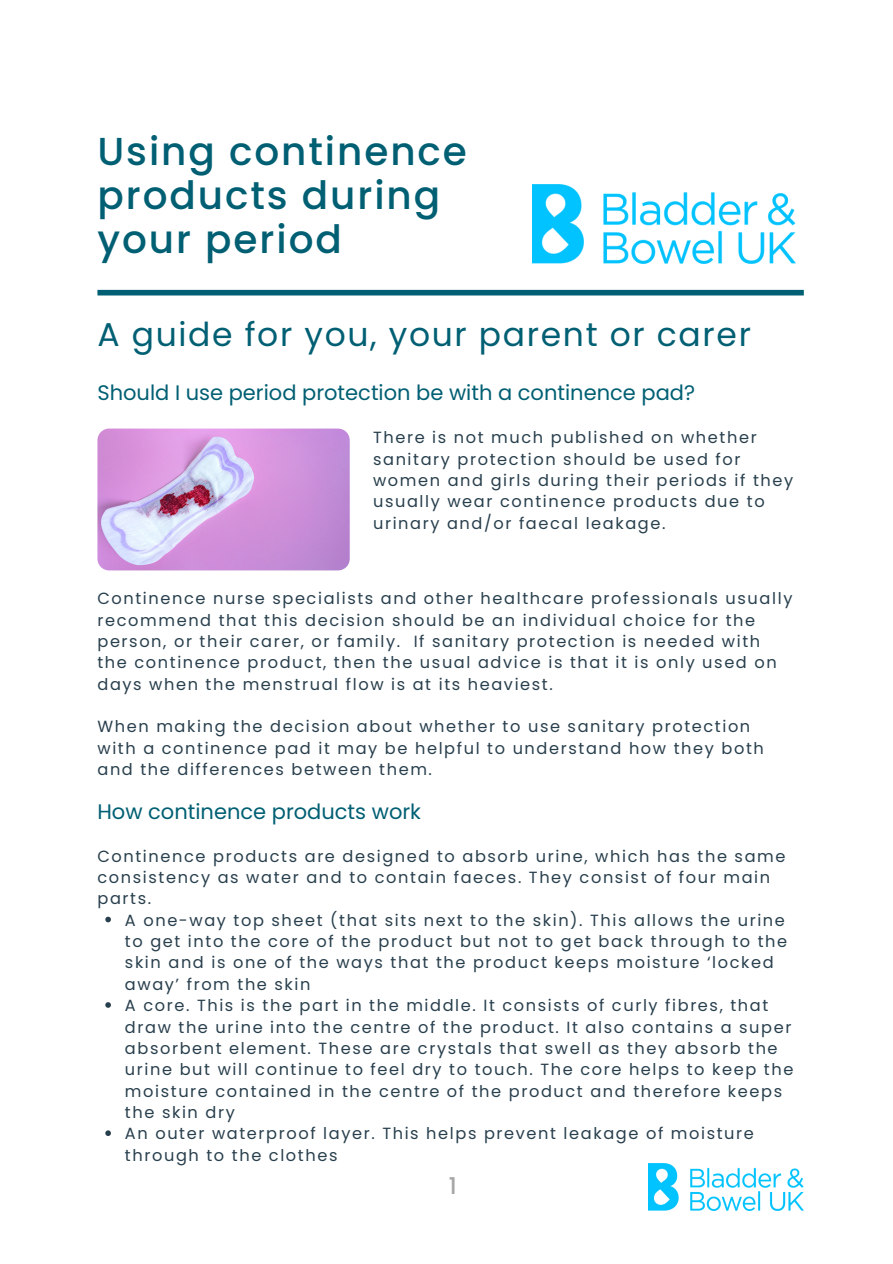
<style>
.page{position:relative;width:893px;height:1264px;background:#fff}
.page>*{position:absolute;margin:0;border:0;box-sizing:border-box;transform-origin:0 0}
.t1{font:500 39px/43.8px "Poppins";letter-spacing:.05em;color:#005f73}
.t2{font:33px "Poppins";letter-spacing:.05em;color:#005f73}
.t3{font:500 23.1px "Poppins";color:#a6a6a6}
.t4{font:21px "Poppins";color:#005f73}
.t5{font:16.2px/21.3px "Poppins";letter-spacing:.1em;color:#283f4d}
</style>
<div class="page">
<img style="left:97px;top:428px;width:253px;height:142px;border-radius:12px">
<svg style="left:105px;top:916px;width:6px;height:6px"></svg>
<svg style="left:105px;top:1002px;width:6px;height:5px"></svg>
<svg style="left:105px;top:1130px;width:6px;height:5px"></svg>
<div style="left:97px;top:290px;width:706px;height:5px;background:#005f73"></div>
<img style="left:533px;top:184px;width:262px;height:79px">
<img style="left:648px;top:1163px;width:155px;height:47px">
<h1 class="t1" style="left:97px;top:130px;width:371px">Using continence products during your period</h1>
<h2 class="t2" style="left:97px;top:311px;width:655px">A guide for you, your parent or carer</h2>
<p class="t4" style="left:97px;top:378px;width:599px">Should I use period protection be with a continence pad?</p>
<p class="t5" style="left:373px;top:427px;width:421px">There is not much published on whether sanitary protection should be used for women and girls during their periods if they usually wear continence products due to urinary and/or faecal leakage.</p>
<p class="t5" style="left:97px;top:588px;width:696px">Continence nurse specialists and other healthcare professionals usually recommend that this decision should be an individual choice for the person, or their carer, or family. If sanitary protection is needed with the continence product, then the usual advice is that it is only used on days when the menstrual flow is at its heaviest.</p>
<p class="t5" style="left:97px;top:716px;width:668px">When making the decision about whether to use sanitary protection with a continence pad it may be helpful to understand how they both and the differences between them.</p>
<p class="t4" style="left:97px;top:796px;width:325px">How continence products work</p>
<p class="t5" style="left:97px;top:845px;width:689px">Continence products are designed to absorb urine, which has the same consistency as water and to contain faeces. They consist of four main parts.</p>
<p class="t5" style="left:125px;top:909px;width:669px">A one-way top sheet (that sits next to the skin). This allows the urine to get into the core of the product but not to get back through to the skin and is one of the ways that the product keeps moisture ‘locked away’ from the skin<br>A core. This is the part in the middle. It consists of curly fibres, that draw the urine into the centre of the product. It also contains a super absorbent element. These are crystals that swell as they absorb the urine but will continue to feel dry to touch. The core helps to keep the moisture contained in the centre of the product and therefore keeps the skin dry<br>An outer waterproof layer. This helps prevent leakage of moisture through to the clothes</p>
<h3 class="t3" style="left:448px;top:1170px;width:10px">1</h3>
</div>
